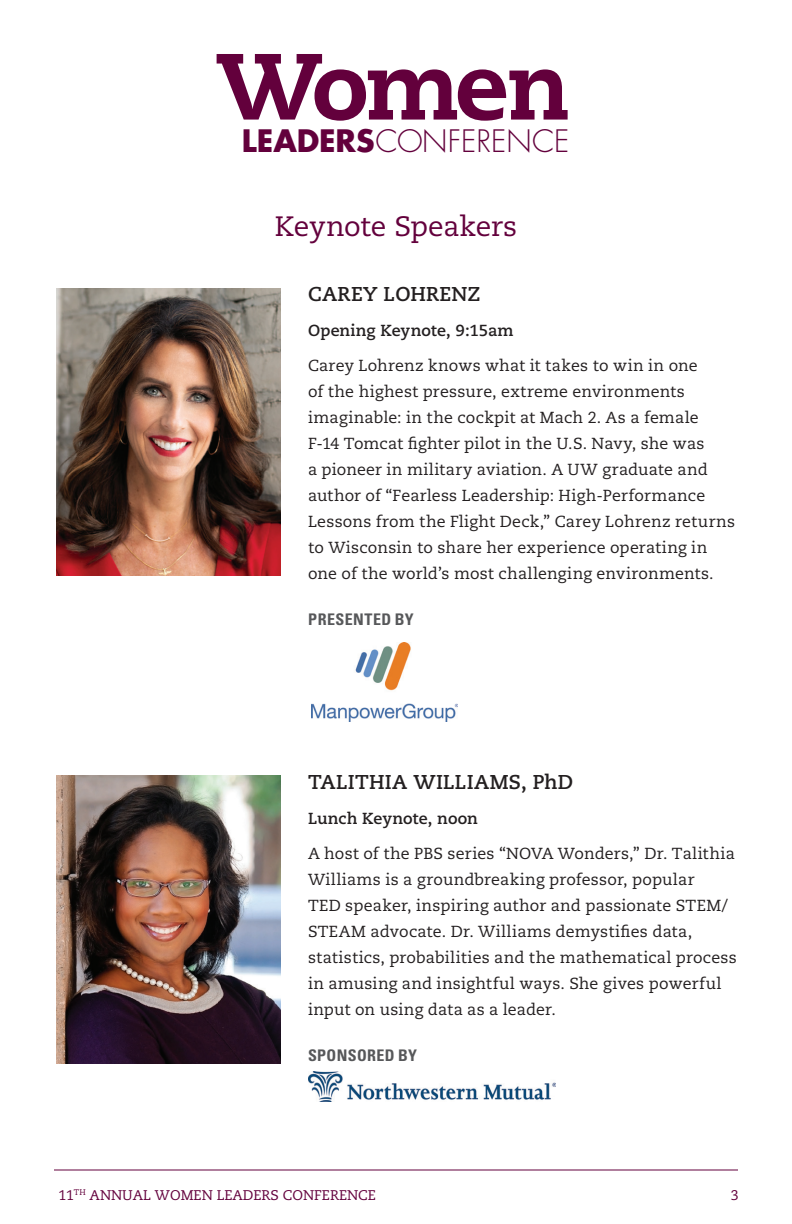
<style>
.page{position:relative;width:792px;height:1224px;background:#fff}
.page>*{position:absolute;margin:0;border:0;box-sizing:border-box;transform-origin:0 0}
.t1{font:800 93.6px "Caecilia LT Std";letter-spacing:-.05em;color:#63003c}
.t2{font:300 30.2px "Futura Std";color:#63003c}
.t3{font:28px "Caecilia LT Std";letter-spacing:-.01em;color:#63003c}
.t4{font:700 20px "Caecilia LT Std";letter-spacing:.01em;color:#231f20}
.t5{font:16px/26px "Caecilia LT Std";letter-spacing:.01em;color:#231f20}
.t6{font:700 16px "Caecilia LT Std";letter-spacing:.005em;color:#231f20}
.t7{font:700 condensed 16px "Univers LT Std";letter-spacing:.025em;color:#57585a}
.t8{font:14px "Caecilia LT Std";color:#63003c}
.s1{font-weight:700}
</style>
<div class="page">
<hr style="left:54px;top:1170px;width:684px;height:1px;background:#63003c">
<img style="left:57px;top:288px;width:223px;height:288px">
<img style="left:57px;top:775px;width:224px;height:288px">
<img style="left:308px;top:1072px;width:247px;height:29px">
<img style="left:312px;top:642px;width:145px;height:80px">
<h1 class="t1" style="left:216px;top:29px;width:356px">Women</h1>
<h2 class="t2" style="left:242px;top:123px;width:329px"><span class="s1">LEADERS</span>CONFERENCE</h2>
<h3 class="t3" style="left:275px;top:210px;width:244px">Keynote Speakers</h3>
<p class="t4" style="left:308px;top:282px;width:174px">CAREY LOHRENZ</p>
<p class="t6" style="left:308px;top:321px;width:207px">Opening Keynote, 9:15am</p>
<p class="t5" style="left:308px;top:353px;width:429px">Carey Lohrenz knows what it takes to win in one<br>of the highest pressure, extreme environments imaginable: in the cockpit at Mach 2. As a female<br>F-14 Tomcat fighter pilot in the U.S. Navy, she was<br>a pioneer in military aviation. A UW graduate and author of “Fearless Leadership: High-Performance Lessons from the Flight Deck,” Carey Lohrenz returns to Wisconsin to share her experience operating in one of the world’s most challenging environments.</p>
<p class="t7" style="left:308px;top:610px;width:107px">PRESENTED BY</p>
<p class="t4" style="left:308px;top:770px;width:267px">TALITHIA WILLIAMS, PhD</p>
<p class="t6" style="left:308px;top:809px;width:171px">Lunch Keynote, noon</p>
<p class="t5" style="left:308px;top:841px;width:430px">A host of the PBS series “NOVA Wonders,” Dr. Talithia Williams is a groundbreaking professor, popular<br>TED speaker, inspiring author and passionate STEM/ STEAM advocate. Dr. Williams demystifies data, statistics, probabilities and the mathematical process in amusing and insightful ways. She gives powerful input on using data as a leader.</p>
<p class="t7" style="left:308px;top:1046px;width:111px">SPONSORED BY</p>
<p class="t8" style="left:58px;top:1187px;width:319px">11<sup>TH</sup> ANNUAL WOMEN LEADERS CONFERENCE</p>
<p class="t8" style="left:731px;top:1187px;width:9px">3</p>
</div>
